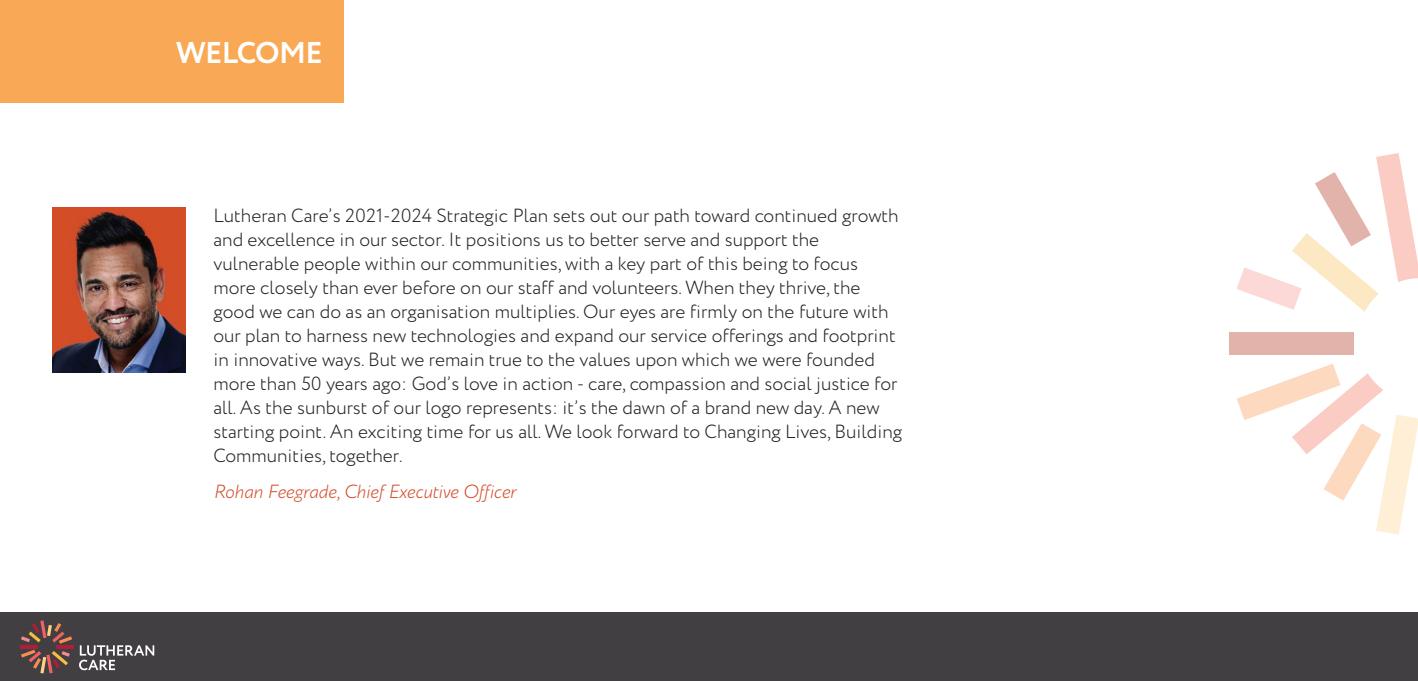
<style>
.page{position:relative;width:1418px;height:681px;background:#fff}
.page>*{position:absolute;margin:0;border:0;box-sizing:border-box;transform-origin:0 0}
.t1{font:700 30px "Circe";letter-spacing:-.02em;color:#fff}
.t2{font:300 19px/24px "Circe";color:#231f20}
.t3{font:italic 300 19px "Circe";color:#d44f2d}
</style>
<div class="page">
<div style="left:0;top:0;width:344px;height:102px;background:#f9a956"></div>
<div style="left:0;top:612px;width:1417px;height:68px;background:#413f41"></div>
<hr style="left:56px;top:645px;width:17px;height:3px;background:#ae1e37">
<hr style="left:20px;top:645px;width:17px;height:3px;background:#ae1e37">
<svg style="left:21px;top:620px;width:51px;height:23px"></svg>
<svg style="left:21px;top:649px;width:49px;height:24px"></svg>
<svg style="left:79px;top:645px;width:75px;height:25px"></svg>
<div style="left:1228px;top:332px;width:125px;height:23px;background:#e2b3aa"></div>
<svg style="left:1237px;top:363px;width:180px;height:171px"></svg>
<svg style="left:1236px;top:153px;width:181px;height:158px"></svg>
<img style="left:53px;top:207px;width:132px;height:165px">
<h1 class="t1" style="left:176px;top:32px;width:148px">WELCOME</h1>
<p class="t2" style="left:213px;top:204px;width:690px">Lutheran Care’s 2021-2024 Strategic Plan sets out our path toward continued growth and excellence in our sector. It positions us to better serve and support the vulnerable people within our communities, with a key part of this being to focus more closely than ever before on our staff and volunteers. When they thrive, the good we can do as an organisation multiplies. Our eyes are firmly on the future with our plan to harness new technologies and expand our service offerings and footprint in innovative ways. But we remain true to the values upon which we were founded more than 50 years ago: God’s love in action - care, compassion and social justice for all. As the sunburst of our logo represents: it’s the dawn of a brand new day. A new starting point. An exciting time for us all. We look forward to Changing Lives, Building Communities, together.</p>
<p class="t3" style="left:213px;top:479px;width:304px">Rohan Feegrade, Chief Executive Officer</p>
</div>
